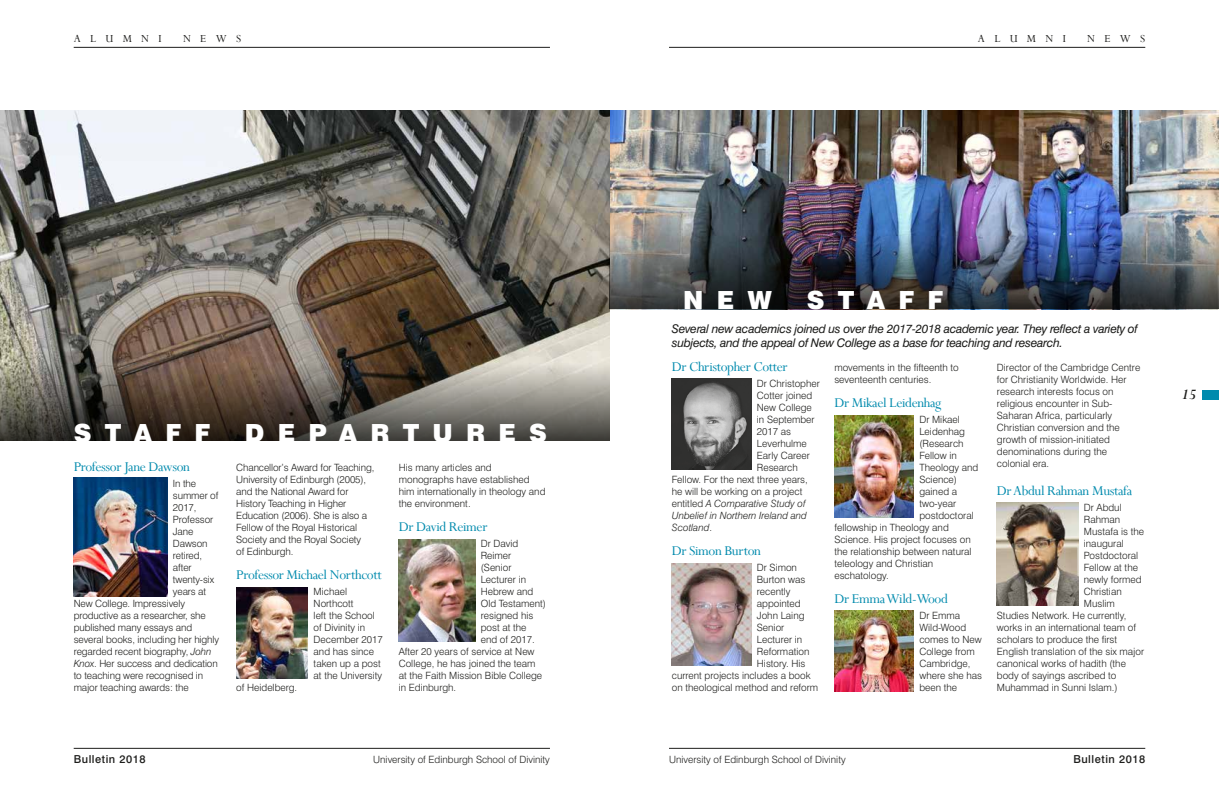
<style>
.page{position:relative;width:1219px;height:791px;background:#fff}
.page>*{position:absolute;margin:0;border:0;box-sizing:border-box;transform-origin:0 0}
.t1{font:900 25px "Swiss 721 BT";letter-spacing:.53em;color:#fff}
.t2{font:italic 700 16px "Perpetua";color:#1d1d1b}
.t3{font:15px "Perpetua";letter-spacing:-.025em;color:#008aad}
.t4{font:italic 12px/14px "Swiss 721 BT";letter-spacing:-.025em;color:#1d1d1b}
.t5{font:12px "Perpetua";letter-spacing:.775em;color:#1d1d1b}
.t6{font:500 11px "Swiss 721 BT";letter-spacing:.05em;color:#1d1d1b}
.t7{font:300 10px/12px "Swiss 721 BT";color:#1d1d1b}
.t8{font:italic 300 10px "Swiss 721 BT";color:#1d1d1b}
.s1{font-style:italic}
.s2{font-style:normal}
</style>
<div class="page">
<hr style="left:74px;top:748px;width:476px;height:1px;background:#1d1d1b">
<hr style="left:669px;top:47px;width:476px;height:1px;background:#1d1d1b">
<hr style="left:669px;top:748px;width:476px;height:1px;background:#1d1d1b">
<div style="left:1202px;top:390px;width:17px;height:9px;background:#008aad"></div>
<hr style="left:74px;top:47px;width:476px;height:1px;background:#1d1d1b">
<img style="left:74px;top:478px;width:93px;height:119px">
<img style="left:672px;top:379px;width:79px;height:90px">
<img style="left:672px;top:563px;width:79px;height:102px">
<img style="left:236px;top:587px;width:72px;height:91px">
<img style="left:399px;top:540px;width:76px;height:101px">
<img style="left:834px;top:415px;width:80px;height:102px">
<img style="left:834px;top:611px;width:80px;height:80px">
<img style="left:997px;top:503px;width:81px;height:103px">
<img style="left:609px;top:111px;width:610px;height:109px">
<img style="left:0;top:111px;width:609px;height:330px">
<svg style="left:0;top:352px;width:609px;height:88px;background:#655d53"></svg>
<img style="left:609px;top:220px;width:610px;height:89px">
<p class="t5" style="left:74px;top:31px;width:90px">ALUMNI</p>
<p class="t5" style="left:183px;top:31px;width:60px">NEWS</p>
<h1 class="t1" style="left:74px;top:417px;width:138px">STAFF</h1>
<h1 class="t1" style="left:245px;top:417px;width:304px">DEPARTURES</h1>
<h3 class="t3" style="left:74px;top:457px;width:118px">Professor Jane Dawson</h3>
<p class="t7" style="left:173px;top:477px;width:25px">In the</p>
<p class="t7" style="left:173px;top:489px;width:47px">summer of</p>
<p class="t7" style="left:173px;top:501px;width:25px">2017,</p>
<p class="t7" style="left:173px;top:513px;width:42px">Professor</p>
<p class="t7" style="left:173px;top:525px;width:22px">Jane</p>
<p class="t7" style="left:173px;top:537px;width:36px">Dawson</p>
<p class="t7" style="left:173px;top:549px;width:31px">retired,</p>
<p class="t7" style="left:173px;top:561px;width:20px">after</p>
<p class="t7" style="left:173px;top:573px;width:43px">twenty-six</p>
<p class="t7" style="left:173px;top:585px;width:35px">years at</p>
<p class="t7" style="left:74px;top:597px;width:113px">New College. Impressively</p>
<p class="t7" style="left:74px;top:609px;width:134px">productive as a researcher, she</p>
<p class="t7" style="left:74px;top:621px;width:120px">published many essays and</p>
<p class="t7" style="left:74px;top:633px;width:147px">several books, including her highly</p>
<p class="t7" style="left:74px;top:645px;width:139px">regarded recent biography, <span class="s1">John</span></p>
<p class="t7" style="left:74px;top:657px;width:146px"><span class="s1">Knox</span>. Her success and dedication</p>
<p class="t7" style="left:74px;top:669px;width:131px">to teaching were recognised in</p>
<p class="t7" style="left:74px;top:681px;width:116px">major teaching awards: the</p>
<p class="t7" style="left:236px;top:461px;width:140px">Chancellor’s Award for Teaching,<br>University of Edinburgh (2005), and the National Award for<br>History Teaching in Higher<br>Education (2006). She is also a<br>Fellow of the Royal Historical<br>Society and the Royal Society<br>of Edinburgh.</p>
<h3 class="t3" style="left:236px;top:565px;width:147px">Professor Michael Northcott</h3>
<p class="t7" style="left:314px;top:585px;width:71px">Michael<br>Northcott<br>left the School of Divinity in<br>December 2017 and has since taken up a post at the University</p>
<p class="t7" style="left:236px;top:681px;width:63px">of Heidelberg.</p>
<p class="t7" style="left:399px;top:461px;width:148px">His many articles and monographs have established him internationally in theology and the environment.</p>
<h3 class="t3" style="left:399px;top:517px;width:90px">Dr David Reimer</h3>
<p class="t7" style="left:481px;top:537px;width:39px">Dr David</p>
<p class="t7" style="left:481px;top:549px;width:32px">Reimer</p>
<p class="t7" style="left:481px;top:561px;width:32px">(Senior</p>
<p class="t7" style="left:481px;top:573px;width:47px">Lecturer in</p>
<p class="t7" style="left:481px;top:585px;width:54px">Hebrew and</p>
<p class="t7" style="left:481px;top:597px;width:67px">Old Testament)</p>
<p class="t7" style="left:481px;top:609px;width:54px">resigned his</p>
<p class="t7" style="left:481px;top:621px;width:47px">post at the</p>
<p class="t7" style="left:481px;top:633px;width:55px">end of 2017.</p>
<p class="t7" style="left:399px;top:645px;width:137px">After 20 years of service at New</p>
<p class="t7" style="left:399px;top:657px;width:138px">College, he has joined the team</p>
<p class="t7" style="left:399px;top:669px;width:145px">at the Faith Mission Bible College</p>
<p class="t7" style="left:399px;top:681px;width:59px">in Edinburgh.</p>
<p class="t6" style="left:74px;top:752px;width:73px">Bulletin 2018</p>
<p class="t7" style="left:373px;top:753px;width:178px">University of Edinburgh School of Divinity</p>
<p class="t5" style="left:978px;top:31px;width:90px">ALUMNI</p>
<p class="t5" style="left:1087px;top:31px;width:60px">NEWS</p>
<h1 class="t1" style="left:683px;top:285px;width:90px">NEW</h1>
<h1 class="t1" style="left:807px;top:285px;width:138px">STAFF</h1>
<p class="t4" style="left:672px;top:321px;width:467px">Several new academics joined us over the 2017-2018 academic year. They reflect a variety of subjects, and the appeal of New College as a base for teaching and research.</p>
<h3 class="t3" style="left:672px;top:357px;width:117px">Dr Christopher Cotter</h3>
<p class="t7" style="left:757px;top:377px;width:64px">Dr Christopher</p>
<p class="t7" style="left:757px;top:389px;width:57px">Cotter joined</p>
<p class="t7" style="left:757px;top:401px;width:56px">New College</p>
<p class="t7" style="left:757px;top:413px;width:59px">in September</p>
<p class="t7" style="left:757px;top:425px;width:36px">2017 as</p>
<p class="t7" style="left:757px;top:437px;width:52px">Leverhulme</p>
<p class="t7" style="left:757px;top:449px;width:54px">Early Career</p>
<p class="t7" style="left:757px;top:461px;width:42px">Research</p>
<p class="t7" style="left:672px;top:473px;width:137px">Fellow. For the next three years,</p>
<p class="t7" style="left:672px;top:485px;width:132px">he will be working on a project</p>
<p class="t8" style="left:672px;top:497px;width:135px"><span class="s2">entitled</span> A Comparative Study of</p>
<p class="t8" style="left:672px;top:509px;width:137px">Unbelief in Northern Ireland and</p>
<p class="t8" style="left:672px;top:521px;width:42px">Scotland<span class="s2">.</span></p>
<h3 class="t3" style="left:672px;top:541px;width:91px">Dr Simon Burton</h3>
<p class="t7" style="left:757px;top:561px;width:42px">Dr Simon</p>
<p class="t7" style="left:757px;top:573px;width:50px">Burton was</p>
<p class="t7" style="left:757px;top:585px;width:35px">recently</p>
<p class="t7" style="left:757px;top:597px;width:45px">appointed</p>
<p class="t7" style="left:757px;top:609px;width:49px">John Laing</p>
<p class="t7" style="left:757px;top:621px;width:29px">Senior</p>
<p class="t7" style="left:757px;top:633px;width:47px">Lecturer in</p>
<p class="t7" style="left:757px;top:645px;width:54px">Reformation</p>
<p class="t7" style="left:757px;top:657px;width:50px">History. His</p>
<p class="t7" style="left:672px;top:669px;width:140px">current projects includes a book</p>
<p class="t7" style="left:672px;top:681px;width:148px">on theological method and reform</p>
<p class="t7" style="left:834px;top:361px;width:126px">movements in the fifteenth to seventeenth centuries.</p>
<h3 class="t3" style="left:834px;top:393px;width:109px">Dr Mikael Leidenhag</h3>
<p class="t7" style="left:919px;top:413px;width:42px">Dr Mikael</p>
<p class="t7" style="left:919px;top:425px;width:47px">Leidenhag</p>
<p class="t7" style="left:919px;top:437px;width:46px">(Research</p>
<p class="t7" style="left:919px;top:449px;width:39px">Fellow in</p>
<p class="t7" style="left:919px;top:461px;width:60px">Theology and</p>
<p class="t7" style="left:919px;top:473px;width:39px">Science)</p>
<p class="t7" style="left:919px;top:485px;width:39px">gained a</p>
<p class="t7" style="left:919px;top:497px;width:38px">two-year</p>
<p class="t7" style="left:919px;top:509px;width:56px">postdoctoral</p>
<p class="t7" style="left:834px;top:521px;width:116px">fellowship in Theology and</p>
<p class="t7" style="left:834px;top:533px;width:138px">Science. His project focuses on</p>
<p class="t7" style="left:834px;top:545px;width:139px">the relationship between natural</p>
<p class="t7" style="left:834px;top:557px;width:100px">teleology and Christian</p>
<p class="t7" style="left:834px;top:569px;width:56px">eschatology.</p>
<h3 class="t3" style="left:834px;top:589px;width:115px">Dr Emma Wild-Wood</h3>
<p class="t7" style="left:919px;top:609px;width:64px">Dr Emma<br>Wild-Wood comes to New<br>College from<br>Cambridge, where she has been the</p>
<p class="t7" style="left:997px;top:361px;width:145px">Director of the Cambridge Centre for Christianity Worldwide. Her research interests focus on religious encounter in Sub-<br>Saharan Africa, particularly<br>Christian conversion and the growth of mission-initiated denominations during the colonial era.</p>
<h3 class="t3" style="left:997px;top:481px;width:137px">Dr Abdul Rahman Mustafa</h3>
<p class="t7" style="left:1084px;top:501px;width:39px">Dr Abdul</p>
<p class="t7" style="left:1084px;top:513px;width:38px">Rahman</p>
<p class="t7" style="left:1084px;top:525px;width:62px">Mustafa is the</p>
<p class="t7" style="left:1084px;top:537px;width:41px">inaugural</p>
<p class="t7" style="left:1084px;top:549px;width:56px">Postdoctoral</p>
<p class="t7" style="left:1084px;top:561px;width:56px">Fellow at the</p>
<p class="t7" style="left:1084px;top:573px;width:59px">newly formed</p>
<p class="t7" style="left:1084px;top:585px;width:39px">Christian</p>
<p class="t7" style="left:1084px;top:597px;width:32px">Muslim</p>
<p class="t7" style="left:997px;top:609px;width:131px">Studies Network. He currently,</p>
<p class="t7" style="left:997px;top:621px;width:141px">works in an international team of</p>
<p class="t7" style="left:997px;top:633px;width:122px">scholars to produce the first</p>
<p class="t7" style="left:997px;top:645px;width:149px">English translation of the six major</p>
<p class="t7" style="left:997px;top:657px;width:131px">canonical works of hadith (the</p>
<p class="t7" style="left:997px;top:669px;width:121px">body of sayings ascribed to</p>
<p class="t7" style="left:997px;top:681px;width:122px">Muhammad in Sunni Islam.)</p>
<p class="t7" style="left:669px;top:753px;width:178px">University of Edinburgh School of Divinity</p>
<p class="t6" style="left:1073px;top:752px;width:73px">Bulletin 2018</p>
<h2 class="t2" style="left:1182px;top:384px;width:16px">15</h2>
</div>
